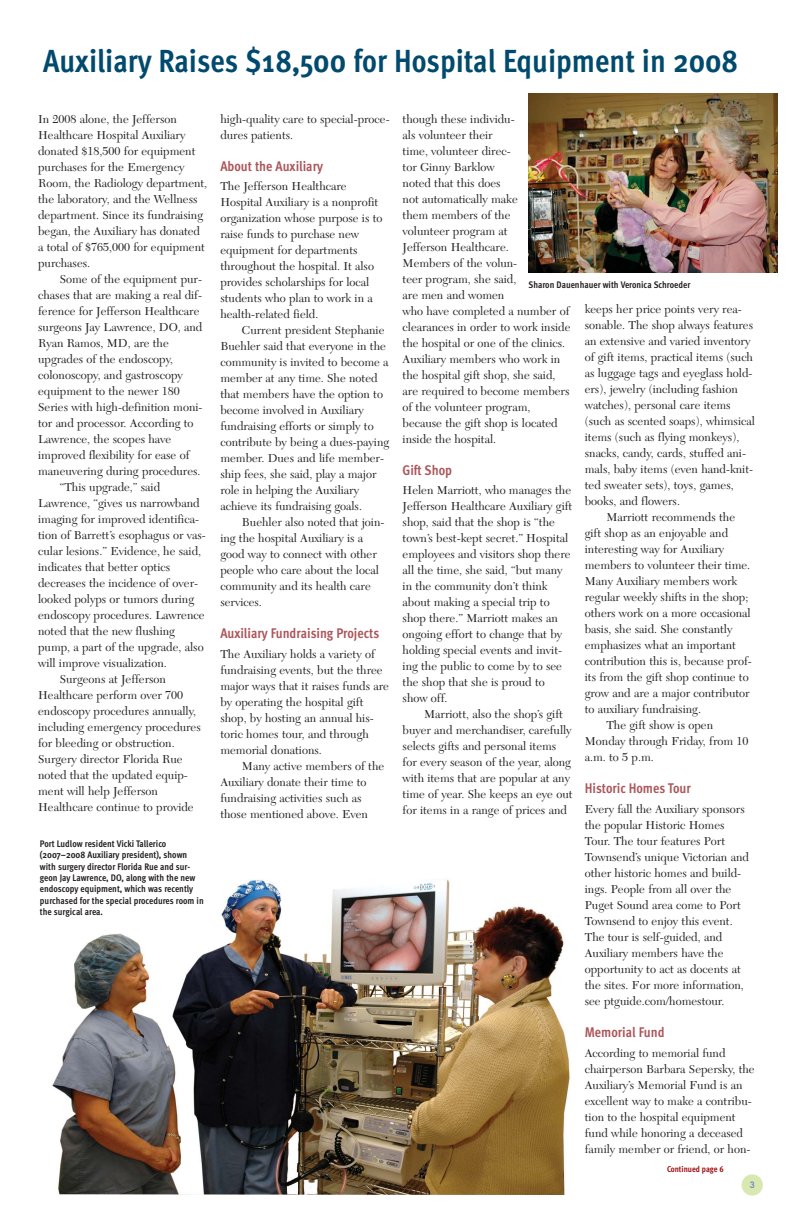
<style>
.page{position:relative;width:792px;height:1224px;background:#fff}
.page>*{position:absolute;margin:0;border:0;box-sizing:border-box;transform-origin:0 0}
.t1{font:700 32px "Meta Cond";color:#004a6e}
.t2{font:700 14px "Meta Cond";color:#ac565b}
.t3{font:12px/16px "New Caledonia LT";color:#231f20}
.t4{font:700 9.5px/11.4px "Meta Cond";color:#231f20}
.t5{font:700 9px "Trade Gothic";color:#7b8cc6}
.t6{font:700 8.5px "Meta Cond";color:#9d0a0e}
</style>
<div class="page">
<div style="left:742px;top:1174px;width:21px;height:22px;background:#d9e8b1;border-radius:50%"></div>
<img style="left:52px;top:879px;width:518px;height:316px">
<img style="left:528px;top:93px;width:249px;height:179px">
<h1 class="t1" style="left:43px;top:49px;width:697px">Auxiliary Raises $18,500 for Hospital Equipment in 2008</h1>
<p class="t3" style="left:38px;top:112px;width:171px">In 2008 alone, the Jefferson<br>Healthcare Hospital Auxiliary donated $18,500 for equipment purchases for the Emergency<br>Room, the Radiology department, the laboratory, and the Wellness department. Since its fundraising began, the Auxiliary has donated a total of $765,000 for equipment purchases.</p>
<p class="t3" style="left:60px;top:272px;width:144px">Some of the equipment pur-</p>
<p class="t3" style="left:38px;top:288px;width:165px">chases that are making a real dif-</p>
<p class="t3" style="left:38px;top:304px;width:163px">ference for Jefferson Healthcare</p>
<p class="t3" style="left:38px;top:320px;width:166px">surgeons Jay Lawrence, DO, and</p>
<p class="t3" style="left:38px;top:336px;width:132px">Ryan Ramos, MD, are the</p>
<p class="t3" style="left:38px;top:352px;width:137px">upgrades of the endoscopy,</p>
<p class="t3" style="left:38px;top:368px;width:146px">colonoscopy, and gastroscopy</p>
<p class="t3" style="left:38px;top:384px;width:143px">equipment to the newer 180</p>
<p class="t3" style="left:38px;top:400px;width:166px">Series with high-definition moni-</p>
<p class="t3" style="left:38px;top:416px;width:157px">tor and processor. According to</p>
<p class="t3" style="left:38px;top:432px;width:135px">Lawrence, the scopes have</p>
<p class="t3" style="left:38px;top:448px;width:153px">improved flexibility for ease of</p>
<p class="t3" style="left:38px;top:464px;width:164px">maneuvering during procedures.</p>
<p class="t3" style="left:60px;top:480px;width:102px">“This upgrade,” said</p>
<p class="t3" style="left:38px;top:496px;width:163px">Lawrence, “gives us narrowband</p>
<p class="t3" style="left:38px;top:512px;width:162px">imaging for improved identifica-</p>
<p class="t3" style="left:38px;top:528px;width:169px">tion of Barrett’s esophagus or vas-</p>
<p class="t3" style="left:38px;top:544px;width:165px">cular lesions.” Evidence, he said,</p>
<p class="t3" style="left:38px;top:560px;width:134px">indicates that better optics</p>
<p class="t3" style="left:38px;top:576px;width:161px">decreases the incidence of over-</p>
<p class="t3" style="left:38px;top:592px;width:158px">looked polyps or tumors during</p>
<p class="t3" style="left:38px;top:608px;width:168px">endoscopy procedures. Lawrence</p>
<p class="t3" style="left:38px;top:624px;width:138px">noted that the new flushing</p>
<p class="t3" style="left:38px;top:640px;width:167px">pump, a part of the upgrade, also</p>
<p class="t3" style="left:38px;top:656px;width:130px">will improve visualization.</p>
<p class="t3" style="left:60px;top:672px;width:108px">Surgeons at Jefferson</p>
<p class="t3" style="left:38px;top:688px;width:147px">Healthcare perform over 700</p>
<p class="t3" style="left:38px;top:704px;width:160px">endoscopy procedures annually,</p>
<p class="t3" style="left:38px;top:720px;width:164px">including emergency procedures</p>
<p class="t3" style="left:38px;top:736px;width:138px">for bleeding or obstruction.</p>
<p class="t3" style="left:38px;top:752px;width:146px">Surgery director Florida Rue</p>
<p class="t3" style="left:38px;top:768px;width:151px">noted that the updated equip-</p>
<p class="t3" style="left:38px;top:784px;width:121px">ment will help Jefferson</p>
<p class="t3" style="left:38px;top:800px;width:157px">Healthcare continue to provide</p>
<p class="t4" style="left:40px;top:839px;width:165px">Port Ludlow resident Vicki Tallerico (2007–2008 Auxiliary president), shown with surgery director Florida Rue and sur&shy;geon Jay Lawrence, DO, along with the new endoscopy equipment, which was recently purchased for the special procedures room in the surgical area.</p>
<p class="t3" style="left:220px;top:112px;width:171px">high-quality care to special-proce&shy;dures patients.</p>
<p class="t2" style="left:220px;top:160px;width:104px">About the Auxiliary</p>
<p class="t3" style="left:220px;top:179px;width:164px">The Jefferson Healthcare<br>Hospital Auxiliary is a nonprofit organization whose purpose is to raise funds to purchase new equipment for departments throughout the hospital. It also provides scholarships for local students who plan to work in a health-related field.</p>
<p class="t3" style="left:220px;top:323px;width:170px;text-indent:22px">Current president Stephanie<br>Buehler said that everyone in the community is invited to become a member at any time. She noted that members have the option to become involved in Auxiliary fundraising efforts or simply to contribute by being a dues-paying member. Dues and life member&shy;ship fees, she said, play a major role in helping the Auxiliary achieve its fundraising goals.</p>
<p class="t3" style="left:220px;top:515px;width:166px;text-indent:22px">Buehler also noted that join&shy;ing the hospital Auxiliary is a good way to connect with other people who care about the local community and its health care services.</p>
<p class="t2" style="left:220px;top:628px;width:161px">Auxiliary Fundraising Projects</p>
<p class="t3" style="left:220px;top:647px;width:170px">The Auxiliary holds a variety of fundraising events, but the three major ways that it raises funds are by operating the hospital gift shop, by hosting an annual his&shy;toric homes tour, and through memorial donations.</p>
<p class="t3" style="left:220px;top:759px;width:165px;text-indent:22px">Many active members of the<br>Auxiliary donate their time to fundraising activities such as those mentioned above. Even</p>
<p class="t3" style="left:403px;top:112px;width:169px">though these individu-<br>als volunteer their<br>time, volunteer direc-<br>tor Ginny Barklow<br>noted that this does<br>not automatically make<br>them members of the<br>volunteer program at<br>Jefferson Healthcare.<br>Members of the volun-<br>teer program, she said,<br>are men and women<br>who have completed a number of clearances in order to work inside the hospital or one of the clinics.<br>Auxiliary members who work in the hospital gift shop, she said, are required to become members of the volunteer program, because the gift shop is located inside the hospital.</p>
<p class="t2" style="left:403px;top:464px;width:51px">Gift Shop</p>
<p class="t3" style="left:403px;top:483px;width:171px">Helen Marriott, who manages the<br>Jefferson Healthcare Auxiliary gift shop, said that the shop is “the town’s best-kept secret.” Hospital employees and visitors shop there all the time, she said, “but many in the community don’t think about making a special trip to shop there.” Marriott makes an ongoing effort to change that by holding special events and invit&shy;ing the public to come by to see the shop that she is proud to show off.</p>
<p class="t3" style="left:403px;top:707px;width:172px;text-indent:22px">Marriott, also the shop’s gift buyer and merchandiser, carefully selects gifts and personal items for every season of the year, along with items that are popular at any time of year. She keeps an eye out for items in a range of prices and</p>
<p class="t4" style="left:528px;top:279px;width:163px">Sharon Dauenhauer with Veronica Schroeder</p>
<p class="t3" style="left:585px;top:303px;width:159px">keeps her price points very rea-</p>
<p class="t3" style="left:585px;top:319px;width:170px">sonable. The shop always features</p>
<p class="t3" style="left:585px;top:335px;width:167px">an extensive and varied inventory</p>
<p class="t3" style="left:585px;top:351px;width:170px">of gift items, practical items (such</p>
<p class="t3" style="left:585px;top:367px;width:169px">as luggage tags and eyeglass hold-</p>
<p class="t3" style="left:585px;top:383px;width:155px">ers), jewelry (including fashion</p>
<p class="t3" style="left:585px;top:399px;width:147px">watches), personal care items</p>
<p class="t3" style="left:585px;top:415px;width:172px">(such as scented soaps), whimsical</p>
<p class="t3" style="left:585px;top:431px;width:156px">items (such as flying monkeys),</p>
<p class="t3" style="left:585px;top:447px;width:163px">snacks, candy, cards, stuffed ani-</p>
<p class="t3" style="left:585px;top:463px;width:170px">mals, baby items (even hand-knit-</p>
<p class="t3" style="left:585px;top:479px;width:151px">ted sweater sets), toys, games,</p>
<p class="t3" style="left:585px;top:495px;width:97px">books, and flowers.</p>
<p class="t3" style="left:606px;top:511px;width:130px">Marriott recommends the</p>
<p class="t3" style="left:585px;top:527px;width:145px">gift shop as an enjoyable and</p>
<p class="t3" style="left:585px;top:543px;width:141px">interesting way for Auxiliary</p>
<p class="t3" style="left:585px;top:559px;width:167px">members to volunteer their time.</p>
<p class="t3" style="left:585px;top:575px;width:154px">Many Auxiliary members work</p>
<p class="t3" style="left:585px;top:591px;width:165px">regular weekly shifts in the shop;</p>
<p class="t3" style="left:585px;top:607px;width:167px">others work on a more occasional</p>
<p class="t3" style="left:585px;top:623px;width:149px">basis, she said. She constantly</p>
<p class="t3" style="left:585px;top:639px;width:153px">emphasizes what an important</p>
<p class="t3" style="left:585px;top:655px;width:169px">contribution this is, because prof-</p>
<p class="t3" style="left:585px;top:671px;width:165px">its from the gift shop continue to</p>
<p class="t3" style="left:585px;top:687px;width:166px">grow and are a major contributor</p>
<p class="t3" style="left:585px;top:703px;width:118px">to auxiliary fundraising.</p>
<p class="t3" style="left:606px;top:719px;width:108px">The gift show is open</p>
<p class="t3" style="left:585px;top:735px;width:165px">Monday through Friday, from 10</p>
<p class="t3" style="left:585px;top:751px;width:71px">a.m. to 5 p.m.</p>
<p class="t2" style="left:585px;top:783px;width:108px">Historic Homes Tour</p>
<p class="t3" style="left:585px;top:802px;width:166px">Every fall the Auxiliary sponsors the popular Historic Homes<br>Tour. The tour features Port<br>Townsend’s unique Victorian and other historic homes and build&shy;ings. People from all over the<br>Puget Sound area come to Port<br>Townsend to enjoy this event.<br>The tour is self-guided, and<br>Auxiliary members have the opportunity to act as docents at the sites. For more information, see ptguide.com/homestour.</p>
<p class="t2" style="left:585px;top:1027px;width:81px">Memorial Fund</p>
<p class="t3" style="left:585px;top:1046px;width:171px">According to memorial fund chairperson Barbara Sepersky, the<br>Auxiliary’s Memorial Fund is an excellent way to make a contribu&shy;tion to the hospital equipment fund while honoring a deceased family member or friend, or hon-</p>
<p class="t6" style="left:667px;top:1166px;width:58px">Continued page 6</p>
<p class="t5" style="left:750px;top:1182px;width:7px">3</p>
</div>
